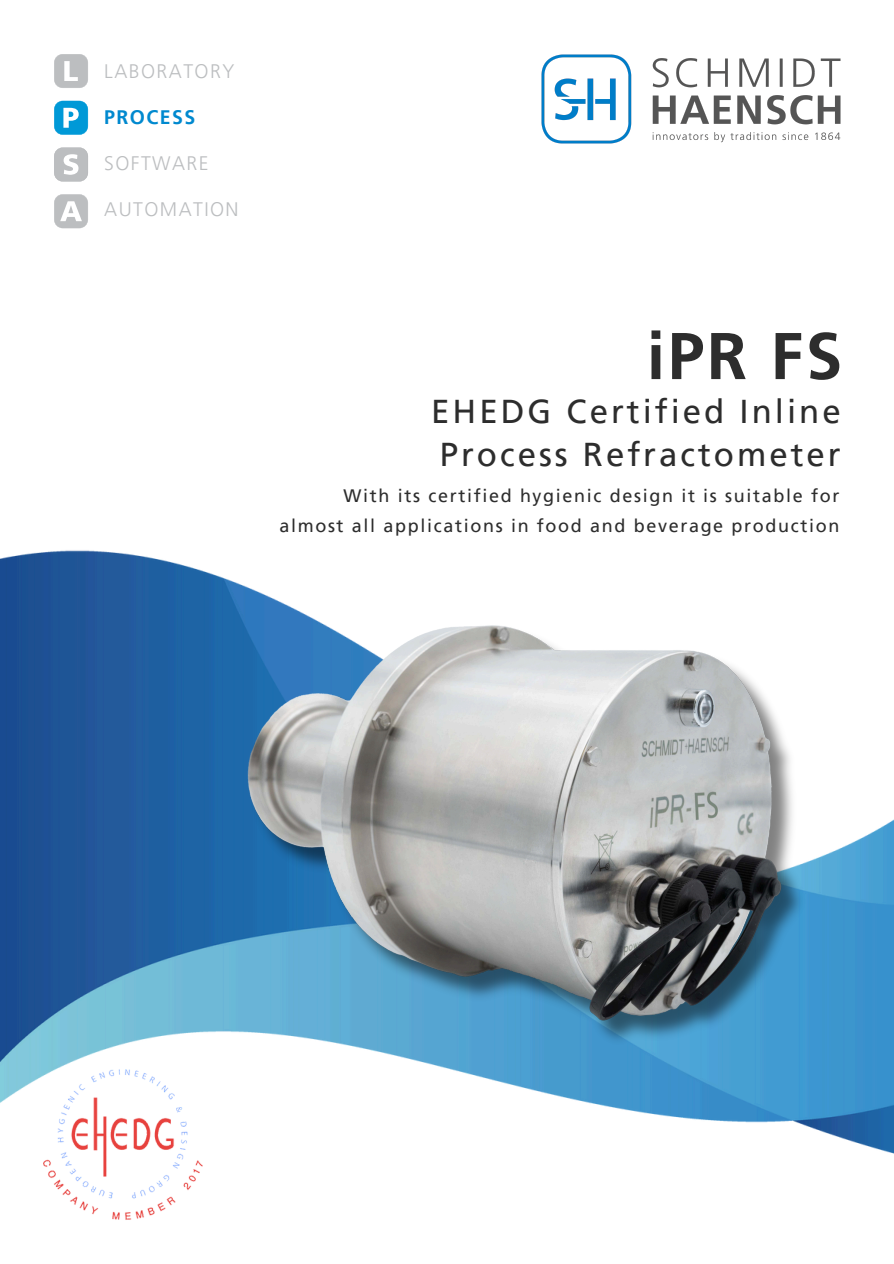
<style>
.page{position:relative;width:894px;height:1264px;background:#fff}
.page>*{position:absolute;margin:0;border:0;box-sizing:border-box;transform-origin:0 0}
.t1{font:700 66px "Frutiger LT Pro";color:#2d2d2d}
.t2{font:33px/42.8px "Frutiger LT Pro";letter-spacing:.09em;color:#2d2d2d}
.t3{font:300 19.5px "Frutiger LT Pro";letter-spacing:.075em;color:#bcbec0}
.t4{font:700 19.5px "Frutiger LT Pro";letter-spacing:.075em;color:#0089cf}
.t5{font:18px "Frutiger LT Pro";letter-spacing:.09em;color:#2d2d2d}
</style>
<div class="page">
<img style="left:0;top:100px;width:893px;height:1054px">
<img style="left:104px;top:536px;width:789px;height:577px">
<img style="left:13px;top:1059px;width:220px;height:161px">
<img style="left:540px;top:54px;width:301px;height:94px">
<svg style="left:54px;top:54px;width:34px;height:34px"></svg>
<svg style="left:54px;top:147px;width:34px;height:34px"></svg>
<svg style="left:54px;top:101px;width:34px;height:34px"></svg>
<svg style="left:54px;top:194px;width:34px;height:34px"></svg>
<p class="t3" style="left:104px;top:59px;width:131px">LABORATORY</p>
<p class="t4" style="left:104px;top:105px;width:93px">PROCESS</p>
<p class="t3" style="left:104px;top:151px;width:106px">SOFTWARE</p>
<p class="t3" style="left:104px;top:198px;width:136px">AUTOMATION</p>
<p class="t1" style="left:646px;top:315px;width:197px">iPR FS</p>
<h1 class="t2" style="left:431px;top:390px;width:411px">EHEDG Certified Inline<br>Process Refractometer</h1>
<h2 class="t5" style="left:343px;top:485px;width:497px">With its certified hygienic design it is suitable for</h2>
<p class="t5" style="left:279px;top:514px;width:561px">almost all applications in food and beverage production</p>
</div>
